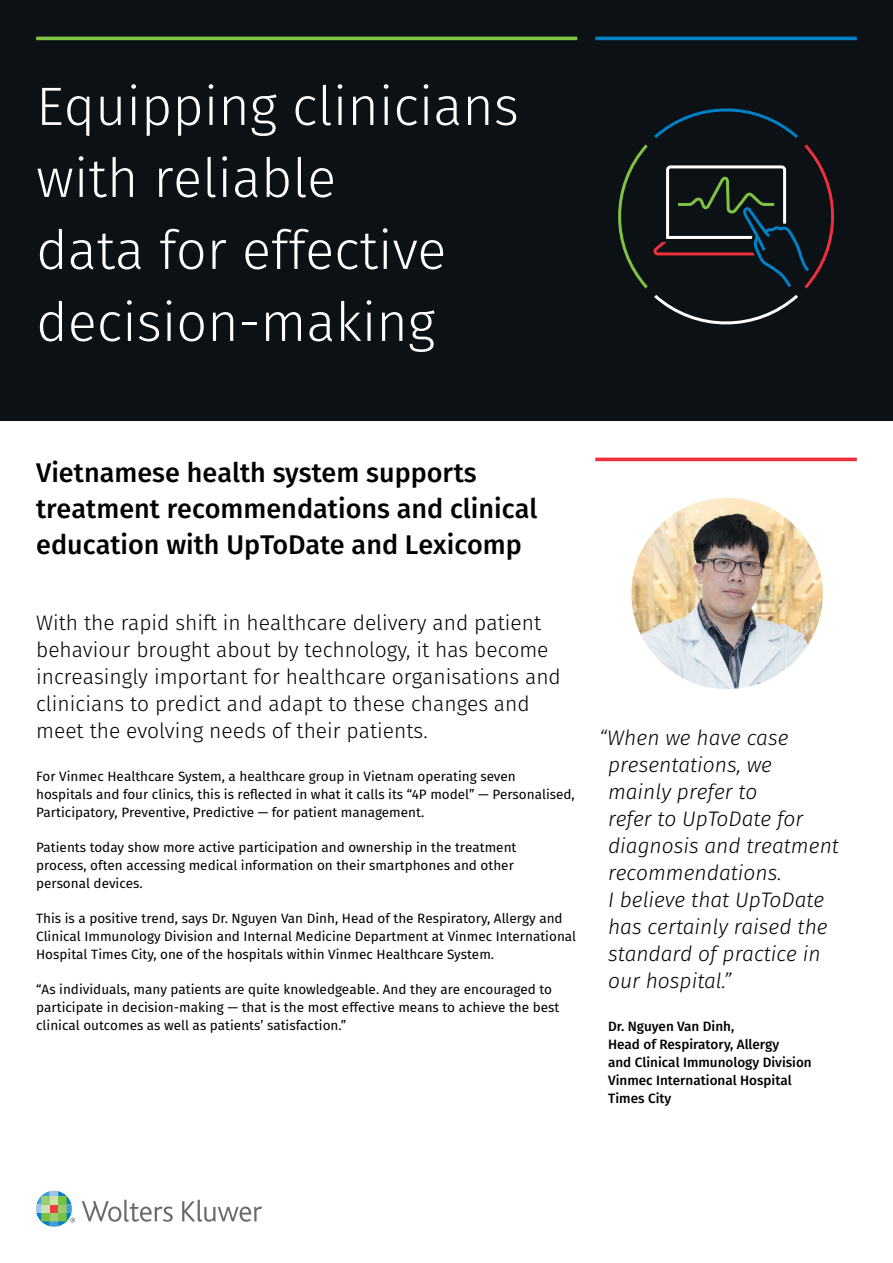
<style>
.page{position:relative;width:893px;height:1263px;background:#fff}
.page>*{position:absolute;margin:0;border:0;box-sizing:border-box;transform-origin:0 0}
.t1{font:300 54px/72px "Fira Sans";color:#fff}
.t2{font:500 27px/36px "Fira Sans";color:#000}
.t3{font:300 21px/27px "Fira Sans";color:#000}
.t4{font:italic 300 21px/27px "Fira Sans";color:#000}
.t5{font:13.5px/18px "Fira Sans";color:#000}
.t6{font:500 13.5px/18px "Fira Sans";color:#000}
</style>
<div class="page">
<svg style="left:82px;top:1200px;width:91px;height:22px"></svg>
<svg style="left:182px;top:1200px;width:80px;height:22px"></svg>
<svg style="left:36px;top:1191px;width:39px;height:36px"></svg>
<div style="left:0;top:0;width:893px;height:421px;background:#0b1115"></div>
<hr style="left:36px;top:37px;width:541px;height:3px;background:#80c342">
<hr style="left:595px;top:37px;width:262px;height:3px;background:#0081c6">
<hr style="left:595px;top:458px;width:262px;height:3px;background:#ee303c">
<img style="left:631px;top:498px;width:192px;height:191px;border-radius:96px">
<svg style="left:654px;top:108px;width:144px;height:30px"></svg>
<svg style="left:654px;top:295px;width:144px;height:29px"></svg>
<svg style="left:618px;top:144px;width:216px;height:144px"></svg>
<h1 class="t1" style="left:36px;top:70px;width:484px">Equipping clinicians with reliable<br>data for effective decision-making</h1>
<h2 class="t2" style="left:36px;top:454px;width:503px">Vietnamese health system supports treatment recommendations and clinical education with UpToDate and Lexicomp</h2>
<p class="t3" style="left:36px;top:609px;width:526px">With the rapid shift in healthcare delivery and patient behaviour brought about by technology, it has become increasingly important for healthcare organisations and clinicians to predict and adapt to these changes and meet the evolving needs of their patients.</p>
<p class="t5" style="left:36px;top:767px;width:540px">For Vinmec Healthcare System, a healthcare group in Vietnam operating seven hospitals and four clinics, this is reflected in what it calls its “4P model” — Personalised,<br>Participatory, Preventive, Predictive — for patient management.</p>
<p class="t5" style="left:36px;top:838px;width:482px">Patients today show more active participation and ownership in the treatment process, often accessing medical information on their smartphones and other personal devices.</p>
<p class="t5" style="left:36px;top:909px;width:542px">This is a positive trend, says Dr. Nguyen Van Dinh, Head of the Respiratory, Allergy and<br>Clinical Immunology Division and Internal Medicine Department at Vinmec International<br>Hospital Times City, one of the hospitals within Vinmec Healthcare System.</p>
<p class="t5" style="left:36px;top:980px;width:525px">“As individuals, many patients are quite knowledgeable. And they are encouraged to participate in decision-making — that is the most effective means to achieve the best clinical outcomes as well as patients’ satisfaction.”</p>
<h3 class="t4" style="left:608px;top:724px;width:232px;text-indent:-9px">“When we have case presentations, we mainly prefer to<br>refer to UpToDate for diagnosis and treatment recommendations.<br>I believe that UpToDate has certainly raised the standard of practice in our hospital.”</h3>
<p class="t6" style="left:608px;top:1017px;width:205px">Dr. Nguyen Van Dinh,<br>Head of Respiratory, Allergy<br>and Clinical Immunology Division<br>Vinmec International Hospital<br>Times City</p>
</div>
